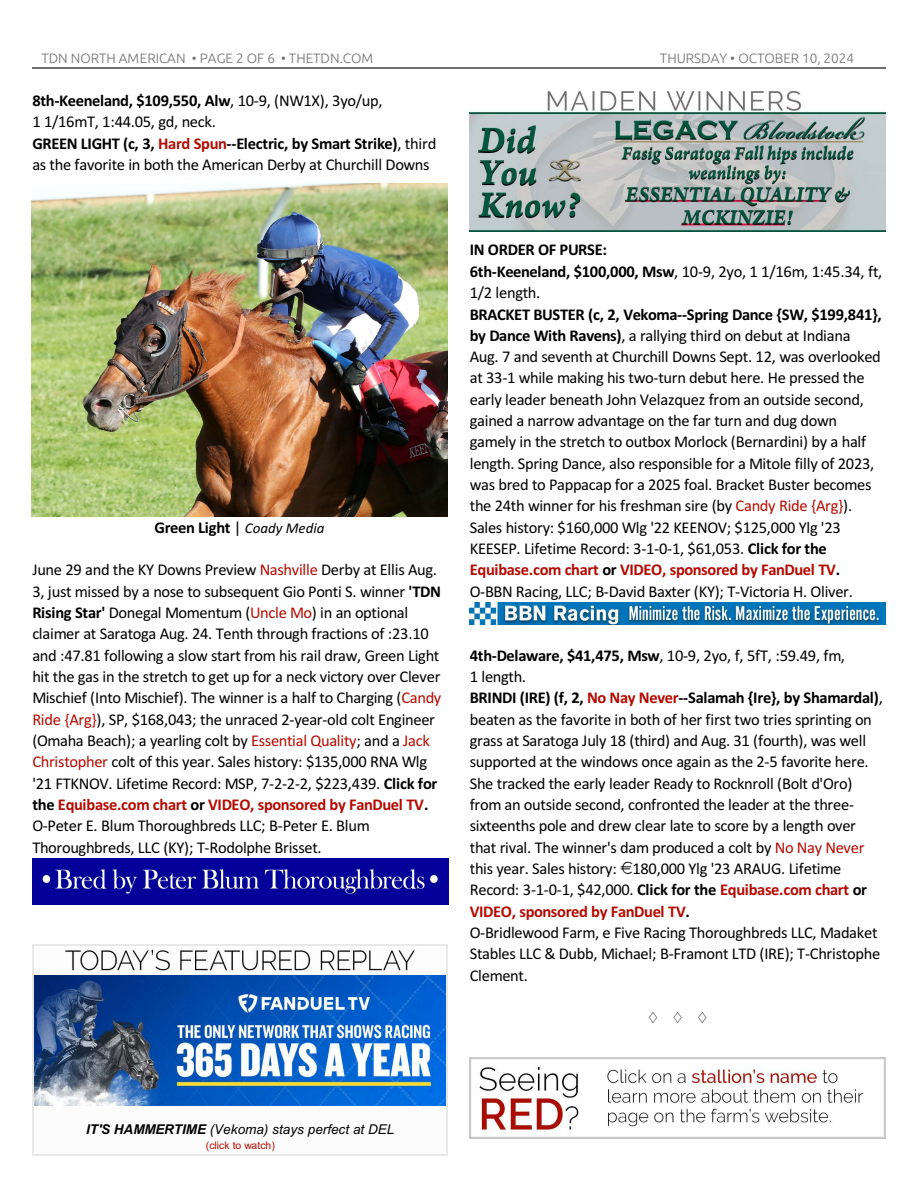
<style>
.page{position:relative;width:918px;height:1188px;background:#fff}
.page>*{position:absolute;margin:0;border:0;box-sizing:border-box;transform-origin:0 0}
.t1{font:16.5px/21.3px "Calibri";letter-spacing:-.02em;color:#000}
.t2{font:700 16.5px/21.3px "Calibri";letter-spacing:-.02em;color:#000}
.t3{font:300 13.5px "Ubuntu";color:#6e6e6e}
.t4{font:italic 13.5px "Arial";color:#000}
.t5{font:10.5px "Arial";color:#b30d00}
.s1{font-weight:700}
.s2{font-weight:700;color:#b30b00}
.s3{font-weight:400}
.s4{font-weight:400;font-style:italic;font-size:15px}
.s5{color:#b30b00}
.s6{font-weight:700;color:#b30a00}
</style>
<div class="page">
<hr style="left:32px;top:67px;width:853px;height:2px;background:#6e6e6e">
<img style="left:32px;top:183px;width:416px;height:333px">
<img style="left:470px;top:91px;width:416px;height:140px">
<img style="left:470px;top:603px;width:416px;height:22px">
<img style="left:470px;top:1057px;width:416px;height:81px">
<img style="left:32px;top:859px;width:416px;height:45px">
<img style="left:34px;top:946px;width:413px;height:160px">
<hr style="left:32px;top:944px;width:2px;height:211px;background:#e8e8e8">
<hr style="left:447px;top:944px;width:1px;height:211px;background:#e8e8e8">
<hr style="left:32px;top:944px;width:416px;height:2px;background:#e8e8e8">
<hr style="left:32px;top:1154px;width:416px;height:1px;background:#e8e8e8">
<p class="t3" style="left:41px;top:53px;width:333px">TDN NORTH AMERICAN • PAGE 2 OF 6 • THETDN.COM</p>
<p class="t3" style="left:660px;top:53px;width:196px">THURSDAY • OCTOBER 10, 2024</p>
<p class="t1" style="left:32px;top:91px;width:405px"><span class="s1">8th-Keeneland, $109,550, Alw</span>, 10-9, (NW1X), 3yo/up,<br>1 1/16mT, 1:44.05, gd, neck.<br><span class="s1">GREEN LIGHT (c, 3,</span> <span class="s2">Hard Spun</span><span class="s1">--Electric, by Smart Strike)</span>, third as the favorite in both the American Derby at Churchill Downs</p>
<p class="t2" style="left:155px;top:518px;width:171px">Green Light <span class="s3">|</span> <span class="s4">Coady Media</span></p>
<p class="t1" style="left:32px;top:561px;width:411px">June 29 and the KY Downs Preview <span class="s5">Nashville</span> Derby at Ellis Aug.<br>3, just missed by a nose to subsequent Gio Ponti S. winner <span class="s1">'TDN Rising Star'</span> Donegal Momentum (<span class="s5">Uncle Mo</span>) in an optional claimer at Saratoga Aug. 24. Tenth through fractions of :23.10 and :47.81 following a slow start from his rail draw, Green Light hit the gas in the stretch to get up for a neck victory over Clever Mischief (Into Mischief). The winner is a half to Charging (<span class="s5">Candy Ride {Arg}</span>), SP, $168,043; the unraced 2-year-old colt Engineer (Omaha Beach); a yearling colt by <span class="s5">Essential Quality</span>; and a <span class="s5">Jack Christopher</span> colt of this year. Sales history: $135,000 RNA Wlg '21 FTKNOV. Lifetime Record: MSP, 7-2-2-2, $223,439. <span class="s1">Click for the</span> <span class="s6">Equibase.com chart</span> <span class="s1">or</span> <span class="s6">VIDEO, sponsored by FanDuel TV</span><span class="s1">.<br></span>O-Peter E. Blum Thoroughbreds LLC; B-Peter E. Blum Thoroughbreds, LLC (KY); T-Rodolphe Brisset.</p>
<p class="t2" style="left:470px;top:241px;width:414px">IN ORDER OF PURSE:<br>6th-Keeneland, $100,000, Msw<span class="s3">, 10-9, 2yo, 1 1/16m, 1:45.34, ft,<br>1/2 length.</span></p>
<p class="t1" style="left:470px;top:305px;width:414px"><span class="s1">BRACKET BUSTER (c, 2, Vekoma--Spring Dance {SW, $199,841}, by Dance With Ravens)</span>, a rallying third on debut at Indiana Aug. 7 and seventh at Churchill Downs Sept. 12, was overlooked at 33-1 while making his two-turn debut here. He pressed the early leader beneath John Velazquez from an outside second, gained a narrow advantage on the far turn and dug down gamely in the stretch to outbox Morlock (Bernardini) by a half length. Spring Dance, also responsible for a Mitole filly of 2023, was bred to Pappacap for a 2025 foal. Bracket Buster becomes the 24th winner for his freshman sire (by <span class="s5">Candy Ride {Arg}</span>).<br>Sales history: $160,000 Wlg '22 KEENOV; $125,000 Ylg '23<br>KEESEP. Lifetime Record: 3-1-0-1, $61,053. <span class="s1">Click for the </span><span class="s6">Equibase.com chart</span> <span class="s1">or</span> <span class="s6">VIDEO, sponsored by FanDuel TV</span><span class="s1">.<br></span>O-BBN Racing, LLC; B-David Baxter (KY); T-Victoria H. Oliver.</p>
<p class="t1" style="left:470px;top:646px;width:414px"><span class="s1">4th-Delaware, $41,475, Msw</span>, 10-9, 2yo, f, 5fT, :59.49, fm,<br>1 length.<br><span class="s1">BRINDI (IRE) (f, 2,</span> <span class="s2">No Nay Never</span><span class="s1">--Salamah {Ire}, by Shamardal)</span>, beaten as the favorite in both of her first two tries sprinting on grass at Saratoga July 18 (third) and Aug. 31 (fourth), was well supported at the windows once again as the 2-5 favorite here.<br>She tracked the early leader Ready to Rocknroll (Bolt d'Oro) from an outside second, confronted the leader at the three&shy;sixteenths pole and drew clear late to score by a length over that rival. The winner's dam produced a colt by <span class="s5">No Nay Never </span>this year. Sales history: 180,000 Ylg '23 ARAUG. Lifetime Record: 3-1-0-1, $42,000. <span class="s1">Click for the</span> <span class="s6">Equibase.com chart</span> <span class="s1">or </span><span class="s6">VIDEO, sponsored by FanDuel TV</span><span class="s1">.<br></span>O-Bridlewood Farm, e Five Racing Thoroughbreds LLC, Madaket Stables LLC &amp; Dubb, Michael; B-Framont LTD (IRE); T-Christophe Clement.</p>
<p class="t4" style="left:86px;top:1124px;width:310px"><span class="s1">IT'S HAMMERTIME</span> (Vekoma) stays perfect at DEL</p>
<p class="t5" style="left:206px;top:1141px;width:70px">(click to watch)</p>
</div>
